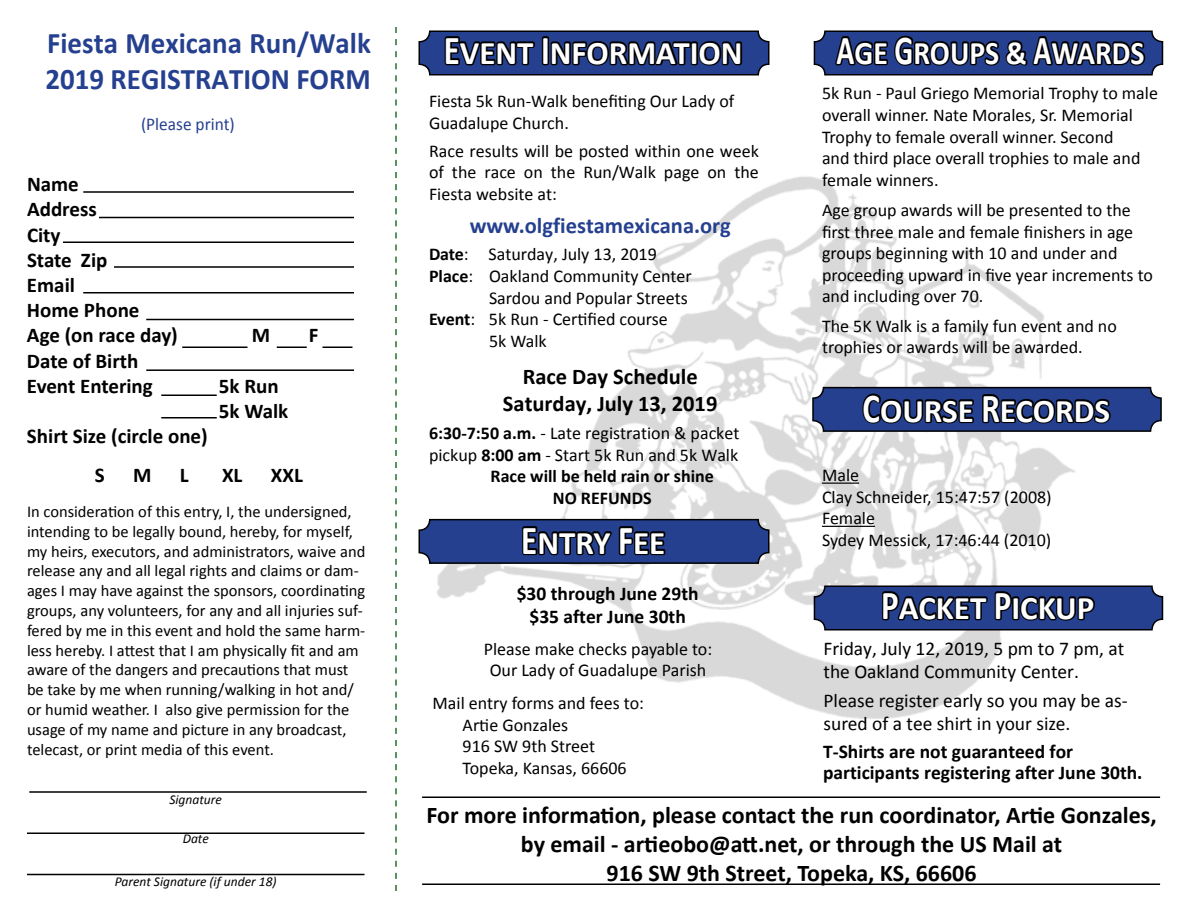
<style>
.page{position:relative;width:1188px;height:918px;background:#fff}
.page>*{position:absolute;margin:0;border:0;box-sizing:border-box;transform-origin:0 0}
.t1{font:700 33px "Calibri";color:#fff}
.t2{font:700 33px "Calibri";color:#fff;scale:.9 1}
.t3{font:700 30px/36px "Calibri";color:#25408f;scale:.96 1}
.t4{font:700 24px/28.8px "Calibri";color:#000;text-align:center}
.t5{font:700 22.5px/27px "Calibri";color:#000;text-align:center}
.t6{font:700 22.5px "Calibri";color:#25408f}
.t7{font:700 21px/25.2px "Calibri";color:#000}
.t8{font:19.5px/23.4px "Calibri";color:#000}
.t9{font:700 19.5px/23.4px "Calibri";color:#000;text-align:center}
.t10{font:18px/21.6px "Calibri";color:#000}
.t11{font:700 18px "Calibri";color:#000}
.t12{font:18px "Calibri";color:#25408f;scale:.96 1}
.t13{font:16.5px/19.8px "Calibri";color:#000}
.t14{font:italic 13.5px "Calibri";color:#000}
.s1{font-size:41.25px}
.s2{font-weight:700}
</style>
<div class="page">
<img style="left:429px;top:176px;width:721px;height:543px">
<svg style="left:395px;top:27px;width:2px;height:864px"></svg>
<hr style="left:182px;top:346px;width:66px;height:2px;background:#000">
<hr style="left:161px;top:394px;width:56px;height:2px;background:#000">
<hr style="left:161px;top:417px;width:56px;height:1px;background:#000">
<hr style="left:277px;top:346px;width:30px;height:2px;background:#000">
<hr style="left:322px;top:346px;width:30px;height:2px;background:#000">
<hr style="left:83px;top:191px;width:271px;height:2px;background:#000">
<hr style="left:63px;top:242px;width:291px;height:1px;background:#000">
<hr style="left:99px;top:217px;width:255px;height:1px;background:#000">
<hr style="left:114px;top:266px;width:240px;height:2px;background:#000">
<hr style="left:83px;top:292px;width:271px;height:1px;background:#000">
<hr style="left:146px;top:319px;width:208px;height:1px;background:#000">
<hr style="left:29px;top:791px;width:338px;height:2px;background:#000">
<hr style="left:27px;top:832px;width:337px;height:2px;background:#000">
<hr style="left:27px;top:874px;width:337px;height:1px;background:#000">
<svg style="left:419px;top:31px;width:350px;height:44px;background:#374e92"></svg>
<div style="left:418px;top:30px;width:352px;height:45px;border:2px solid #000;border-radius:10px"></div>
<div style="left:813px;top:388px;width:348px;height:43px;background:#25408f;border-radius:10px"></div>
<div style="left:812px;top:387px;width:350px;height:45px;border:2px solid #000;border-radius:10px"></div>
<div style="left:814px;top:586px;width:348px;height:44px;background:#25408f;border-radius:10px"></div>
<div style="left:814px;top:585px;width:349px;height:45px;border:2px solid #000;border-radius:10px"></div>
<svg style="left:814px;top:31px;width:348px;height:44px"></svg>
<div style="left:814px;top:30px;width:349px;height:45px;border:2px solid #000;border-radius:10px"></div>
<div style="left:419px;top:520px;width:350px;height:43px;background:#25408f;border-radius:10px"></div>
<div style="left:418px;top:519px;width:352px;height:45px;border:2px solid #000;border-radius:10px"></div>
<svg style="left:442px;top:30px;width:303px;height:46px;background:#1a2a58"></svg>
<svg style="left:862px;top:393px;width:249px;height:31px"></svg>
<svg style="left:879px;top:581px;width:218px;height:40px"></svg>
<svg style="left:834px;top:30px;width:314px;height:46px;background:#1a2956"></svg>
<svg style="left:519px;top:521px;width:149px;height:41px"></svg>
<hr style="left:822px;top:483px;width:37px;height:1px;background:#000">
<hr style="left:822px;top:526px;width:53px;height:1px;background:#000">
<hr style="left:422px;top:884px;width:738px;height:1px;background:#000">
<hr style="left:422px;top:796px;width:738px;height:2px;background:#000">
<hr style="left:146px;top:369px;width:208px;height:2px;background:#000">
<h2 class="t3" style="left:45px;top:25px;width:341px">Fiesta Mexicana Run/Walk<br>2019 REGISTRATION FORM</h2>
<p class="t12" style="left:141px;top:112px;width:99px">(Please print)</p>
<p class="t7" style="left:27px;top:172px;width:152px">Name<br>Address<br>City<br>State Zip<br>Email<br>Home Phone<br>Age (on race day)</p>
<p class="t7" style="left:27px;top:348px;width:127px">Date of Birth<br>Event Entering</p>
<p class="t7" style="left:252px;top:323px;width:20px">M</p>
<p class="t7" style="left:309px;top:323px;width:11px">F</p>
<p class="t7" style="left:219px;top:373px;width:71px">5k Run<br>5k Walk</p>
<p class="t7" style="left:95px;top:417px;width:115px;line-height:39px;text-indent:-68px">Shirt Size (circle one)<br>S</p>
<p class="t7" style="left:133px;top:463px;width:20px">M</p>
<p class="t7" style="left:180px;top:463px;width:10px">L</p>
<p class="t7" style="left:222px;top:463px;width:22px">XL</p>
<p class="t7" style="left:271px;top:463px;width:34px">XXL</p>
<p class="t13" style="left:27px;top:502px;width:340px">In consideration of this entry, I, the undersigned, intending to be legally bound, hereby, for myself, my heirs, executors, and administrators, waive and release any and all legal rights and claims or dam&shy;ages I may have against the sponsors, coordinating groups, any volunteers, for any and all injuries suf&shy;fered by me in this event and hold the same harm&shy;less hereby. I attest that I am physically fit and am aware of the dangers and precautions that must be take by me when running/walking in hot and/ or humid weather. I also give permission for the usage of my name and picture in any broadcast, telecast, or print media of this event.</p>
<p class="t14" style="left:169px;top:790px;width:54px">Signature</p>
<p class="t14" style="left:183px;top:830px;width:28px">Date</p>
<p class="t14" style="left:115px;top:872px;width:163px">Parent Signature (if under 18)</p>
<h1 class="t1" style="left:444px;top:32px;width:300px"><span class="s1">E</span>VENT <span class="s1">I</span>NFORMATION</h1>
<p class="t10" style="left:429px;top:91px;width:307px">Fiesta 5k Run-Walk benefiting Our Lady of<br>Guadalupe Church.</p>
<p class="t10" style="left:429px;top:140px;width:331px;text-align:justify">Race results will be posted within one week of the race on the Run/Walk page on the Fiesta website at:</p>
<p class="t6" style="left:470px;top:211px;width:263px">www.olgfiestamexicana.org</p>
<p class="t10" style="left:429px;top:244px;width:229px"><span class="s2">Date</span>: Saturday, July 13, 2019</p>
<p class="t10" style="left:429px;top:265px;width:264px"><span class="s2">Place</span>: Oakland Community Center</p>
<p class="t10" style="left:489px;top:287px;width:200px">Sardou and Popular Streets</p>
<p class="t10" style="left:429px;top:309px;width:240px"><span class="s2">Event</span>: 5k Run - Certified course</p>
<p class="t10" style="left:489px;top:330px;width:59px">5k Walk</p>
<p class="t5" style="left:503px;top:364px;width:216px">Race Day Schedule<br>Saturday, July 13, 2019</p>
<p class="t10" style="left:429px;top:422px;width:312px"><span class="s2">6:30-7:50 a.m.</span> - Late registration &amp; packet</p>
<p class="t10" style="left:429px;top:444px;width:311px">pickup <span class="s2">8:00 am</span> - Start 5k Run and 5k Walk</p>
<p class="t11" style="left:491px;top:465px;width:225px">Race will be held rain or shine</p>
<p class="t11" style="left:553px;top:486px;width:100px">NO REFUNDS</p>
<h1 class="t1" style="left:521px;top:522px;width:146px"><span class="s1">E</span>NTRY <span class="s1">F</span>EE</h1>
<p class="t9" style="left:517px;top:582px;width:183px">$30 through June 29th $35 after June 30th</p>
<p class="t10" style="left:484px;top:638px;width:230px;text-align:center">Please make checks payable to:<br>Our Lady of Guadalupe Parish</p>
<p class="t10" style="left:463px;top:692px;width:183px;text-indent:-30px">Mail entry forms and fees to:<br>Artie Gonzales<br>916 SW 9th Street<br>Topeka, Kansas, 66606</p>
<h1 class="t2" style="left:836px;top:32px;width:344px"><span class="s1">A</span>GE <span class="s1">G</span>ROUPS &amp; <span class="s1">A</span>WARDS</h1>
<p class="t10" style="left:822px;top:83px;width:338px">5k Run - Paul Griego Memorial Trophy to male overall winner. Nate Morales, Sr. Memorial Trophy to female overall winner. Second<br>and third place overall trophies to male and female winners.</p>
<p class="t10" style="left:822px;top:199px;width:333px">Age group awards will be presented to the first three male and female finishers in age groups beginning with 10 and under and proceeding upward in five year increments to and including over 70.</p>
<p class="t10" style="left:822px;top:316px;width:296px;line-height:21px">The 5K Walk is a family fun event and no trophies or awards will be awarded.</p>
<h1 class="t1" style="left:863px;top:390px;width:249px"><span class="s1">C</span>OURSE <span class="s1">R</span>ECORDS</h1>
<p class="t10" style="left:822px;top:464px;width:231px">Male<br>Clay Schneider, 15:47:57 (2008)<br>Female<br>Sydey Messick, 17:46:44 (2010)</p>
<h1 class="t1" style="left:881px;top:587px;width:215px"><span class="s1">P</span>ACKET <span class="s1">P</span>ICKUP</h1>
<p class="t8" style="left:824px;top:637px;width:302px">Friday, July 12, 2019, 5 pm to 7 pm, at the Oakland Community Center.</p>
<p class="t8" style="left:824px;top:689px;width:306px">Please register early so you may be as&shy;sured of a tee shirt in your size.</p>
<p class="t9" style="left:823px;top:741px;width:321px;line-height:21px;text-align:left">T-Shirts are not guaranteed for participants registering after June 30th.</p>
<h3 class="t4" style="left:426px;top:801px;width:732px">For more information, please contact the run coordinator, Artie Gonzales, by email - artieobo@att.net, or through the US Mail at<br>916 SW 9th Street, Topeka, KS, 66606</h3>
</div>
